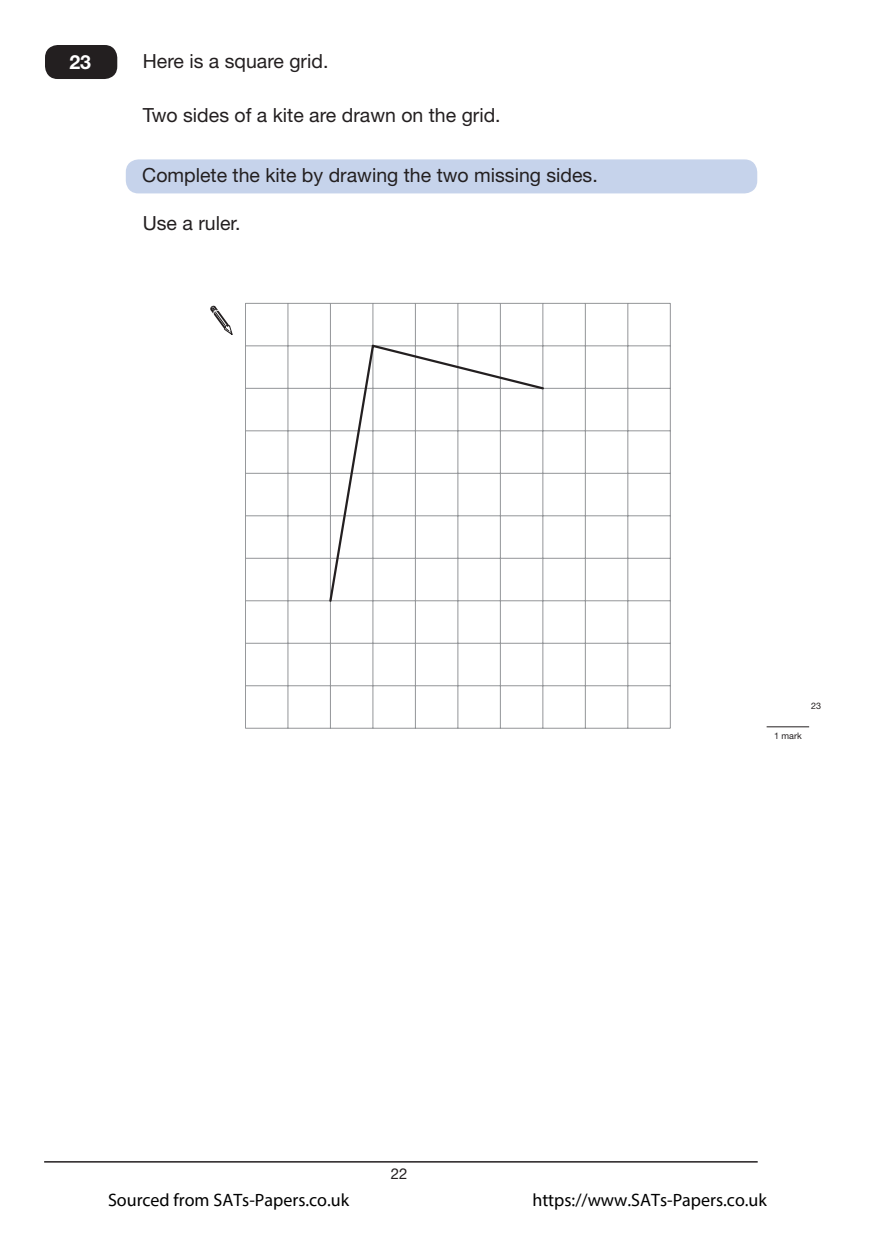
<style>
.page{position:relative;width:875px;height:1245px;background:#fff}
.page>*{position:absolute;margin:0;border:0;box-sizing:border-box;transform-origin:0 0}
.t1{font:19.5px "Helvetica Neue LT Std";color:#231f20}
.t2{font:700 19.5px "Helvetica Neue LT Std";color:#fff}
.t3{font:18px "Myriad Pro";color:#000}
.t4{font:15px "Helvetica Neue LT Std";color:#231f20}
.t5{font:9px "Helvetica Neue LT Std";color:#231f20}
</style>
<div class="page">
<hr style="left:44px;top:1161px;width:714px;height:1px;background:#231f20">
<div style="left:126px;top:159px;width:631px;height:34px;background:#c6d3eb;border-radius:13px"></div>
<svg style="left:210px;top:306px;width:22px;height:29px"></svg>
<hr style="left:245px;top:303px;width:1px;height:425px;background:#939598">
<hr style="left:245px;top:303px;width:425px;height:1px;background:#939598">
<hr style="left:245px;top:345px;width:425px;height:1px;background:#939598">
<hr style="left:245px;top:388px;width:425px;height:1px;background:#939598">
<hr style="left:245px;top:430px;width:425px;height:1px;background:#939598">
<hr style="left:245px;top:473px;width:425px;height:1px;background:#939598">
<hr style="left:245px;top:515px;width:425px;height:1px;background:#939598">
<hr style="left:245px;top:558px;width:425px;height:1px;background:#939598">
<hr style="left:245px;top:600px;width:425px;height:1px;background:#939598">
<hr style="left:245px;top:643px;width:425px;height:1px;background:#939598">
<hr style="left:245px;top:685px;width:425px;height:1px;background:#939598">
<hr style="left:245px;top:728px;width:425px;height:1px;background:#939598">
<hr style="left:288px;top:303px;width:1px;height:425px;background:#939598">
<hr style="left:330px;top:303px;width:1px;height:425px;background:#939598">
<hr style="left:373px;top:303px;width:1px;height:425px;background:#939598">
<hr style="left:415px;top:303px;width:1px;height:425px;background:#939598">
<hr style="left:457px;top:303px;width:1px;height:425px;background:#939598">
<hr style="left:500px;top:303px;width:1px;height:425px;background:#939598">
<hr style="left:542px;top:303px;width:1px;height:425px;background:#939598">
<hr style="left:585px;top:303px;width:1px;height:425px;background:#939598">
<hr style="left:627px;top:303px;width:1px;height:425px;background:#939598">
<hr style="left:670px;top:303px;width:1px;height:425px;background:#939598">
<svg style="left:328px;top:343px;width:218px;height:260px"></svg>
<hr style="left:767px;top:726px;width:42px;height:1px;background:#231f20">
<div style="left:45px;top:45px;width:72px;height:34px;background:#231f20;border-radius:13px"></div>
<p class="t2" style="left:69px;top:50px;width:23px">23</p>
<p class="t1" style="left:143px;top:50px;width:187px">Here is a square grid.</p>
<p class="t1" style="left:143px;top:104px;width:359px">Two sides of a kite are drawn on the grid.</p>
<p class="t1" style="left:142px;top:164px;width:457px">Complete the kite by drawing the two missing sides.</p>
<p class="t1" style="left:143px;top:212px;width:99px">Use a ruler.</p>
<p class="t5" style="left:774px;top:730px;width:29px">1 mark</p>
<p class="t5" style="left:811px;top:700px;width:12px">23</p>
<p class="t4" style="left:391px;top:1164px;width:18px">22</p>
<p class="t3" style="left:108px;top:1189px;width:243px">Sourced from SATs-Papers.co.uk</p>
<p class="t3" style="left:532px;top:1189px;width:236px">https://www.SATs-Papers.co.uk</p>
</div>
